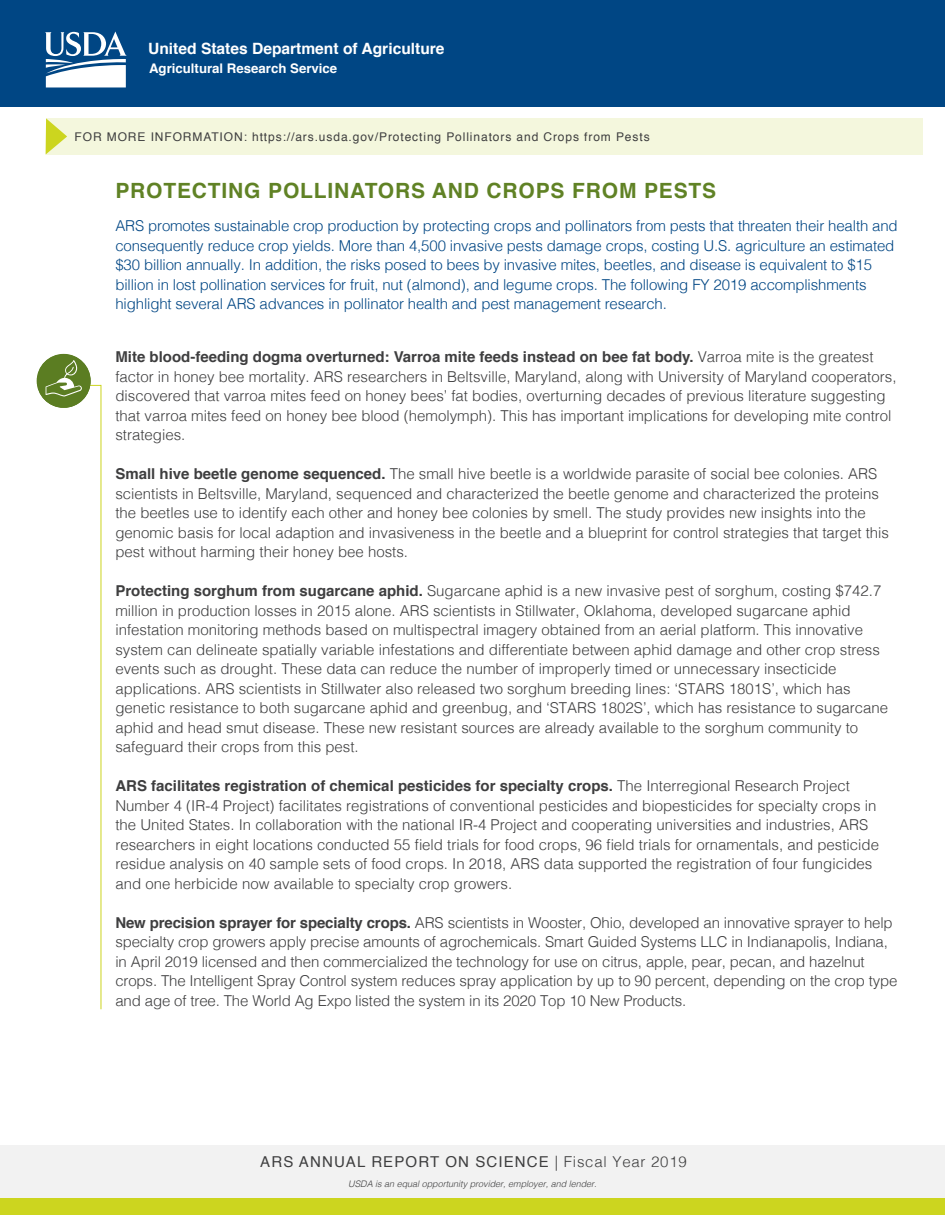
<style>
.page{position:relative;width:945px;height:1215px;background:#fff}
.page>*{position:absolute;margin:0;border:0;box-sizing:border-box;transform-origin:0 0}
.t1{font:700 21px "Helvetica";letter-spacing:.04em;color:#608225}
.t2{font:700 15.6px "Helvetica";color:#fff}
.Body{font:300 15px/19.5px "Helvetica";color:#3e3e3f}
.intro_paragraph{font:300 15px/19.5px "Helvetica";letter-spacing:-.01em;color:#004684}
.t3{font:15px "Helvetica";letter-spacing:.075em;color:#3e3e3f}
.t4{font:700 13.2px "Helvetica";color:#fff}
.t5{font:12px "Helvetica";letter-spacing:.075em;color:#3e3e3f}
.t6{font:italic 300 9px "Helvetica";color:#3e3e3f}
.s1{font-weight:700}
.s2{font-weight:300}
</style>
<div class="page">
<div style="left:0;top:0;width:945px;height:107px;background:#004684"></div>
<div style="left:0;top:1145px;width:945px;height:70px;background:#f2f2f2"></div>
<div style="left:0;top:1198px;width:945px;height:17px;background:#ccd51f"></div>
<svg style="left:45px;top:31px;width:82px;height:56px"></svg>
<div style="left:46px;top:118px;width:876px;height:37px;background:#f4f7dd"></div>
<svg style="left:46px;top:118px;width:21px;height:36px"></svg>
<svg style="left:37px;top:354px;width:65px;height:656px"></svg>
<p class="t2" style="left:148px;top:36px;width:298px">United States Department of Agriculture</p>
<p class="t4" style="left:149px;top:57px;width:190px">Agricultural Research Service</p>
<p class="t5" style="left:75px;top:128px;width:577px">FOR MORE INFORMATION: https://ars.usda.gov/Protecting Pollinators and Crops from Pests</p>
<h1 class="t1" style="left:115px;top:174px;width:602px">PROTECTING POLLINATORS AND CROPS FROM PESTS</h1>
<p class="intro_paragraph" style="left:115px;top:215px;width:784px">ARS promotes sustainable crop production by protecting crops and pollinators from pests that threaten their health and consequently reduce crop yields. More than 4,500 invasive pests damage crops, costing U.S. agriculture an estimated $30 billion annually. In addition, the risks posed to bees by invasive mites, beetles, and disease is equivalent to $15 billion in lost pollination services for fruit, nut (almond), and legume crops. The following FY 2019 accomplishments highlight several ARS advances in pollinator health and pest management research.</p>
<p class="Body" style="left:115px;top:346px;width:783px"><span class="s1">Mite blood-feeding dogma overturned: Varroa mite feeds instead on bee fat body.</span> Varroa mite is the greatest factor in honey bee mortality. ARS researchers in Beltsville, Maryland, along with University of Maryland cooperators, discovered that varroa mites feed on honey bees’ fat bodies, overturning decades of previous literature suggesting that varroa mites feed on honey bee blood (hemolymph). This has important implications for developing mite control strategies.</p>
<p class="Body" style="left:115px;top:463px;width:775px"><span class="s1">Small hive beetle genome sequenced.</span> The small hive beetle is a worldwide parasite of social bee colonies. ARS scientists in Beltsville, Maryland, sequenced and characterized the beetle genome and characterized the proteins the beetles use to identify each other and honey bee colonies by smell. The study provides new insights into the genomic basis for local adaption and invasiveness in the beetle and a blueprint for control strategies that target this pest without harming their honey bee hosts.</p>
<p class="Body" style="left:115px;top:580px;width:774px"><span class="s1">Protecting sorghum from sugarcane aphid.</span> Sugarcane aphid is a new invasive pest of sorghum, costing $742.7 million in production losses in 2015 alone. ARS scientists in Stillwater, Oklahoma, developed sugarcane aphid infestation monitoring methods based on multispectral imagery obtained from an aerial platform. This innovative system can delineate spatially variable infestations and differentiate between aphid damage and other crop stress events such as drought. These data can reduce the number of improperly timed or unnecessary insecticide applications. ARS scientists in Stillwater also released two sorghum breeding lines: ‘STARS 1801S’, which has genetic resistance to both sugarcane aphid and greenbug, and ‘STARS 1802S’, which has resistance to sugarcane aphid and head smut disease. These new resistant sources are already available to the sorghum community to safeguard their crops from this pest.</p>
<p class="Body" style="left:115px;top:775px;width:765px"><span class="s1">ARS facilitates registration of chemical pesticides for specialty crops.</span> The Interregional Research Project Number 4 (IR-4 Project) facilitates registrations of conventional pesticides and biopesticides for specialty crops in the United States. In collaboration with the national IR-4 Project and cooperating universities and industries, ARS researchers in eight locations conducted 55 field trials for food crops, 96 field trials for ornamentals, and pesticide residue analysis on 40 sample sets of food crops. In 2018, ARS data supported the registration of four fungicides and one herbicide now available to specialty crop growers.</p>
<p class="Body" style="left:115px;top:912px;width:784px"><span class="s1">New precision sprayer for specialty crops.</span> ARS scientists in Wooster, Ohio, developed an innovative sprayer to help specialty crop growers apply precise amounts of agrochemicals. Smart Guided Systems LLC in Indianapolis, Indiana, in April 2019 licensed and then commercialized the technology for use on citrus, apple, pear, pecan, and hazelnut crops. The Intelligent Spray Control system reduces spray application by up to 90 percent, depending on the crop type and age of tree. The World Ag Expo listed the system in its 2020 Top 10 New Products.</p>
<p class="t3" style="left:260px;top:1150px;width:428px">ARS ANNUAL REPORT ON SCIENCE <span class="s2">| Fiscal Year 2019</span></p>
<p class="t6" style="left:348px;top:1176px;width:250px">USDA is an equal opportunity provider, employer, and lender.</p>
</div>
